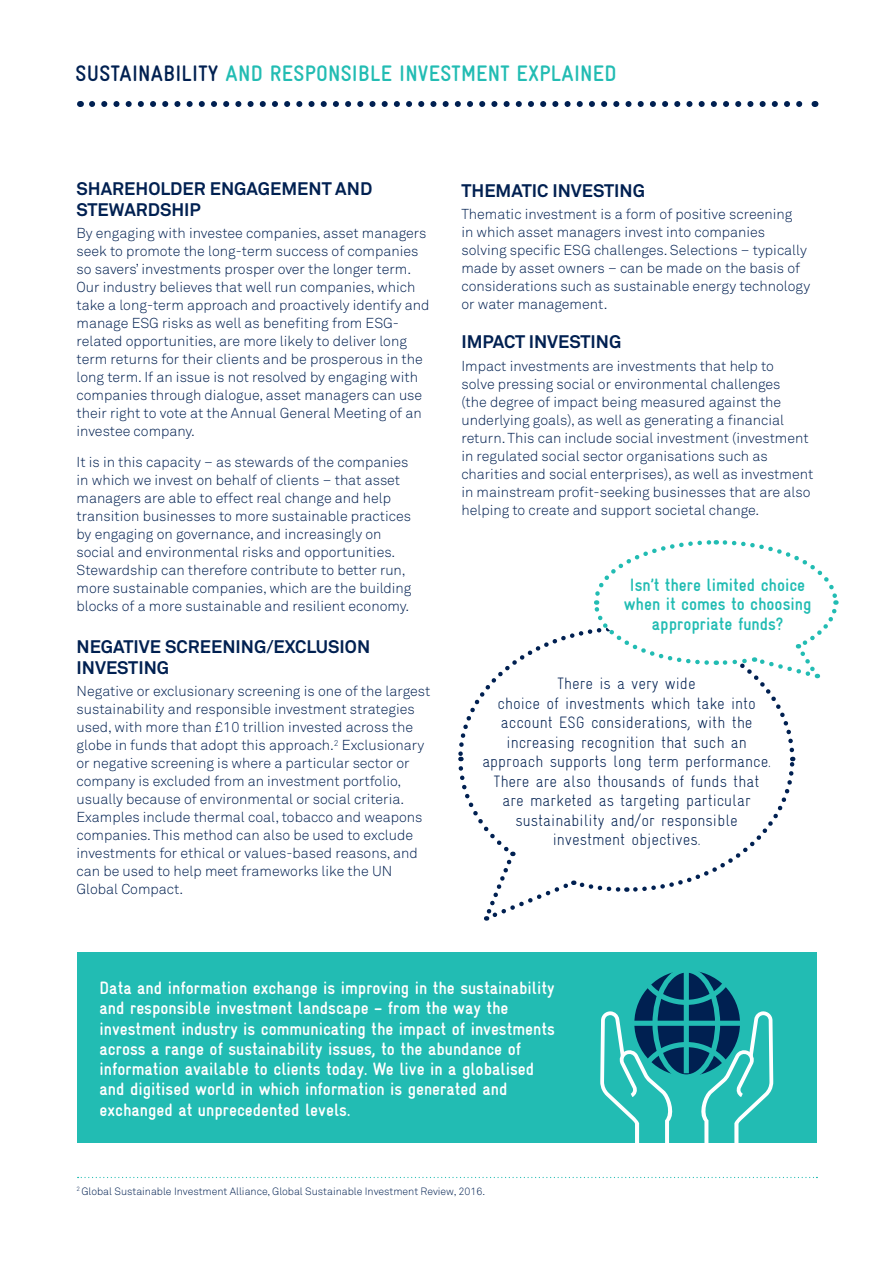
<style>
.page{position:relative;width:893px;height:1263px;background:#fff}
.page>*{position:absolute;margin:0;border:0;box-sizing:border-box;transform-origin:0 0}
.PAGEHEADER{font:700 22.5px "Gravur Condensed";letter-spacing:.01em;color:#22bcb3}
.t1{font:700 18px/20.2px "Gravur Condensed";color:#fff}
.t2{font:700 18px/21px "Akkurat Std";color:#002051}
.t3{font:700 18px/19.5px "Gravur Condensed";color:#22bcb3;text-align:center}
.t4{font:300 16.5px/19.5px "Gravur Condensed";color:#002051;text-align:center}
.t5{font:300 14.25px/18px "Akkurat Std";color:#002051}
.t6{font:300 10.5px "Akkurat Std";color:#002051}
.s1{color:#002051}
</style>
<div class="page">
<svg style="left:92px;top:101px;width:711px;height:6px"></svg>
<svg style="left:78px;top:1177px;width:739px;height:1px"></svg>
<svg style="left:458px;top:540px;width:381px;height:381px"></svg>
<div style="left:77px;top:952px;width:739px;height:191px;background:#22bcb3"></div>
<svg style="left:600px;top:971px;width:173px;height:172px"></svg>
<p class="PAGEHEADER" style="left:76px;top:61px;width:542px"><span class="s1">SUSTAINABILITY</span> AND RESPONSIBLE INVESTMENT EXPLAINED</p>
<p class="t2" style="left:77px;top:178px;width:297px">SHAREHOLDER ENGAGEMENT AND<br>STEWARDSHIP</p>
<p class="t5" style="left:77px;top:224px;width:355px">By engaging with investee companies, asset managers seek to promote the long-term success of companies so savers’ investments prosper over the longer term.<br>Our industry believes that well run companies, which take a long-term approach and proactively identify and manage ESG risks as well as benefiting from ESG&shy;related opportunities, are more likely to deliver long term returns for their clients and be prosperous in the long term. If an issue is not resolved by engaging with companies through dialogue, asset managers can use their right to vote at the Annual General Meeting of an investee company.</p>
<p class="t5" style="left:77px;top:453px;width:336px">It is in this capacity – as stewards of the companies in which we invest on behalf of clients – that asset managers are able to effect real change and help transition businesses to more sustainable practices by engaging on governance, and increasingly on social and environmental risks and opportunities.<br>Stewardship can therefore contribute to better run, more sustainable companies, which are the building blocks of a more sustainable and resilient economy.</p>
<p class="t2" style="left:77px;top:636px;width:295px">NEGATIVE SCREENING/EXCLUSION<br>INVESTING</p>
<p class="t5" style="left:77px;top:682px;width:355px">Negative or exclusionary screening is one of the largest sustainability and responsible investment strategies used, with more than £10 trillion invested across the globe in funds that adopt this approach.<sup>2</sup> Exclusionary or negative screening is where a particular sector or company is excluded from an investment portfolio, usually because of environmental or social criteria.<br>Examples include thermal coal, tobacco and weapons companies. This method can also be used to exclude investments for ethical or values-based reasons, and can be used to help meet frameworks like the UN Global Compact.</p>
<p class="t2" style="left:461px;top:180px;width:185px">THEMATIC INVESTING</p>
<p class="t5" style="left:461px;top:205px;width:350px">Thematic investment is a form of positive screening<br>in which asset managers invest into companies solving specific ESG challenges. Selections – typically made by asset owners – can be made on the basis of considerations such as sustainable energy technology or water management.</p>
<p class="t2" style="left:461px;top:331px;width:161px">IMPACT INVESTING</p>
<p class="t5" style="left:461px;top:357px;width:353px">Impact investments are investments that help to<br>solve pressing social or environmental challenges<br>(the degree of impact being measured against the underlying goals), as well as generating a financial return. This can include social investment (investment in regulated social sector organisations such as charities and social enterprises), as well as investment in mainstream profit-seeking businesses that are also helping to create and support societal change.</p>
<p class="t3" style="left:624px;top:575px;width:189px">Isn’t there limited choice when it comes to choosing appropriate funds?</p>
<p class="t4" style="left:482px;top:674px;width:290px">There is a very wide<br>choice of investments which take into account ESG considerations, with the increasing recognition that such an approach supports long term performance.<br>There are also thousands of funds that are marketed as targeting particular sustainability and/or responsible investment objectives.</p>
<p class="t1" style="left:100px;top:978px;width:457px">Data and information exchange is improving in the sustainability and responsible investment landscape – from the way the investment industry is communicating the impact of investments across a range of sustainability issues, to the abundance of information available to clients today. We live in a globalised and digitised world in which information is generated and exchanged at unprecedented levels.</p>
<p class="t6" style="left:77px;top:1184px;width:410px"><sup>2</sup> Global Sustainable Investment Alliance, Global Sustainable Investment Review, 2016.</p>
</div>
